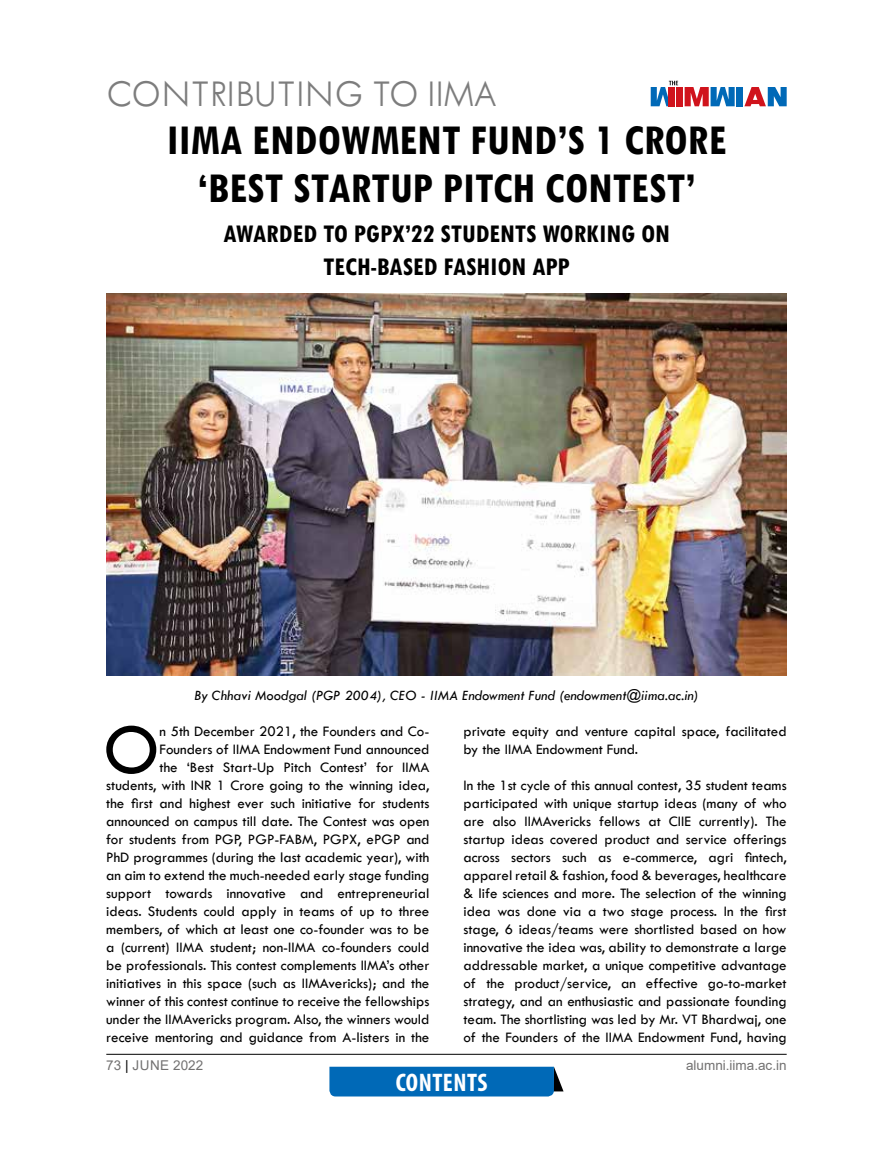
<style>
.page{position:relative;width:893px;height:1161px;background:#fff}
.page>*{position:absolute;margin:0;border:0;box-sizing:border-box;transform-origin:0 0}
.t1{font:72.9px "Tw Cen";color:#000}
.t2{font:700 condensed 45px/48px "Tw Cen MT Std";color:#000;text-align:center}
.t3{font:300 39px "Tw Cen MT Std";color:#7d7d7d}
.t4{font:700 condensed 27px/33px "Tw Cen MT Std";color:#000;text-align:center}
.t5{font:700 condensed 25.5px "Myriad Pro";letter-spacing:.02em;color:#fff}
.t6{font:15px/18px "Tw Cen";color:#000;text-align:right}
.t7{font:italic 14.7px "Tw Cen";color:#000}
.t8{font:13.5px "Arial";color:#727171}
.s1{color:#000}
</style>
<div class="page">
<hr style="left:106px;top:1054px;width:681px;height:1px;background:#000">
<div style="left:677px;top:87px;width:6px;height:19px;background:#d0131c"></div>
<div style="left:736px;top:87px;width:7px;height:19px;background:#0069b7"></div>
<svg style="left:744px;top:87px;width:43px;height:19px"></svg>
<svg style="left:685px;top:87px;width:50px;height:19px"></svg>
<svg style="left:651px;top:81px;width:27px;height:25px"></svg>
<div style="left:329px;top:1067px;width:234px;height:29px;background:#0069b7"></div>
<img style="left:106px;top:293px;width:681px;height:382px">
<h3 class="t3" style="left:106px;top:72px;width:392px">CONTRIBUTING TO IIMA</h3>
<h2 class="t2" style="left:166px;top:116px;width:562px">IIMA ENDOWMENT FUND’S 1 CRORE ‘BEST STARTUP PITCH CONTEST’</h2>
<h3 class="t4" style="left:223px;top:217px;width:448px">AWARDED TO PGPX’22 STUDENTS WORKING ON<br>TECH-BASED FASHION APP</h3>
<p class="t7" style="left:194px;top:687px;width:506px">By Chhavi Moodgal (PGP 2004), CEO - IIMA Endowment Fund (endowment@iima.ac.in)</p>
<h1 class="t1" style="left:103px;top:705px;width:58px">O</h1>
<p class="t6" style="left:106px;top:723px;width:325px">n 5th December 2021, the Founders and Co-Founders of IIMA Endowment Fund announced<br>the ‘Best Start-Up Pitch Contest’ for IIMA students, with INR 1 Crore going to the winning idea, the first and highest ever such initiative for students announced on campus till date. The Contest was open for students from PGP, PGP-FABM, PGPX, ePGP and PhD programmes (during the last academic year), with an aim to extend the much-needed early stage funding support towards innovative and entrepreneurial ideas. Students could apply in teams of up to three members, of which at least one co-founder was to be a (current) IIMA student; non-IIMA co-founders could be professionals. This contest complements IIMA’s other initiatives in this space (such as IIMAvericks); and the winner of this contest continue to receive the fellowships under the IIMAvericks program. Also, the winners would receive mentoring and guidance from A-listers in the</p>
<p class="t6" style="left:463px;top:723px;width:325px;text-align:left">private equity and venture capital space, facilitated by the IIMA Endowment Fund.</p>
<p class="t6" style="left:463px;top:777px;width:325px;text-align:justify">In the 1st cycle of this annual contest, 35 student teams participated with unique startup ideas (many of who are also IIMAvericks fellows at CIIE currently). The startup ideas covered product and service offerings across sectors such as e-commerce, agri fintech, apparel retail &amp; fashion, food &amp; beverages, healthcare &amp; life sciences and more. The selection of the winning idea was done via a two stage process. In the first stage, 6 ideas/teams were shortlisted based on how innovative the idea was, ability to demonstrate a large addressable market, a unique competitive advantage of the product/service, an effective go-to-market strategy, and an enthusiastic and passionate founding team. The shortlisting was led by Mr. VT Bhardwaj, one of the Founders of the IIMA Endowment Fund, having</p>
<p class="t8" style="left:106px;top:1056px;width:98px">73 <span class="s1">|</span> JUNE 2022</p>
<p class="t8" style="left:686px;top:1056px;width:102px">alumni.iima.ac.in</p>
<h3 class="t5" style="left:396px;top:1067px;width:93px">CONTENTS</h3>
</div>
